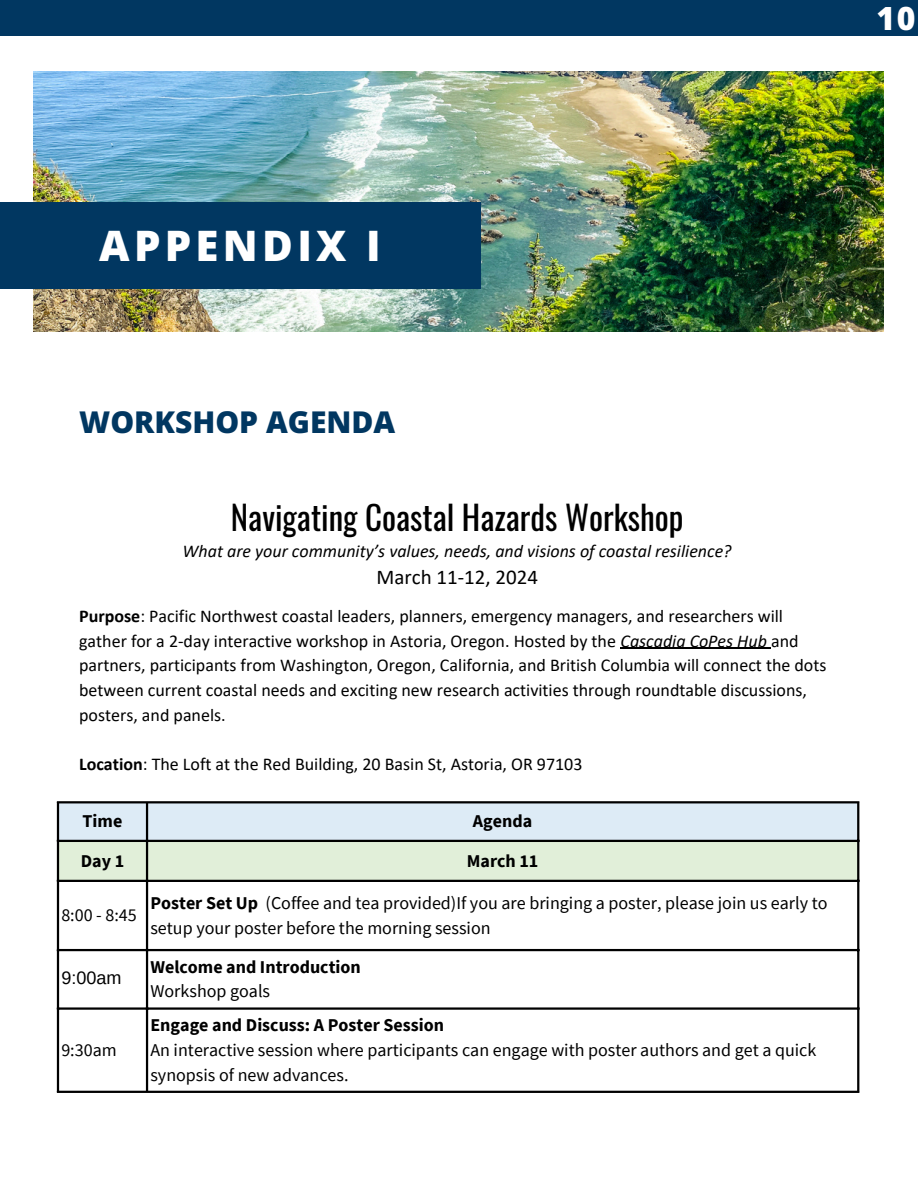
<style>
.page{position:relative;width:918px;height:1188px;background:#fff}
.page>*{position:absolute;margin:0;border:0;box-sizing:border-box;transform-origin:0 0}
.t1{font:800 42px "Open Sans";letter-spacing:.105em;color:#fff}
.t2{font:33px "Oswald";color:#000}
.t3{font:800 31.95px "Open Sans";color:#fff}
.t4{font:800 30px "Open Sans";color:#013761}
.t5{font:21px "Calibri";color:#000}
.t6{font:18px/24.8px "Calibri";color:#000}
.t7{font:18px/24.8px "Source Sans Pro";color:#000}
.t8{font:700 18px "Source Sans Pro";color:#000}
.t9{font:italic 18px "Calibri";color:#000}
.t10{font:18px "Arimo";color:#000}
.s1{font-weight:700}
.s2{font-style:italic}
</style>
<div class="page">
<div style="left:0;top:0;width:918px;height:36px;background:#013761"></div>
<img style="left:34px;top:72px;width:849px;height:260px">
<div style="left:0;top:202px;width:480px;height:87px;background:#013761"></div>
<svg style="left:59px;top:803px;width:798px;height:77px;background:#dce9e4"></svg>
<hr style="left:57px;top:803px;width:2px;height:288px;background:#000">
<hr style="left:146px;top:803px;width:2px;height:288px;background:#000">
<hr style="left:857px;top:803px;width:2px;height:288px;background:#000">
<hr style="left:57px;top:801px;width:802px;height:2px;background:#000">
<hr style="left:57px;top:840px;width:802px;height:2px;background:#000">
<hr style="left:57px;top:880px;width:802px;height:2px;background:#000">
<hr style="left:57px;top:949px;width:802px;height:2px;background:#000">
<hr style="left:57px;top:1007px;width:802px;height:3px;background:#000">
<hr style="left:57px;top:1091px;width:802px;height:2px;background:#000">
<hr style="left:621px;top:648px;width:150px;height:1px;background:#000">
<p class="t3" style="left:876px;top:-4px;width:41px">10</p>
<h1 class="t1" style="left:99px;top:217px;width:283px">APPENDIX I</h1>
<p class="t4" style="left:79px;top:401px;width:318px">WORKSHOP AGENDA</p>
<p class="t2" style="left:231px;top:492px;width:454px">Navigating Coastal Hazards Workshop</p>
<p class="t9" style="left:183px;top:544px;width:551px">What are your community’s values, needs, and visions of coastal resilience?</p>
<p class="t5" style="left:377px;top:568px;width:163px">March 11-12, 2024</p>
<p class="t6" style="left:79px;top:605px;width:749px"><span class="s1">Purpose</span>: Pacific Northwest coastal leaders, planners, emergency managers, and researchers will gather for a 2-day interactive workshop in Astoria, Oregon. Hosted by the <span class="s2">Cascadia CoPes Hub</span> and partners, participants from Washington, Oregon, California, and British Columbia will connect the dots between current coastal needs and exciting new research activities through roundtable discussions, posters, and panels.</p>
<p class="t6" style="left:79px;top:754px;width:505px"><span class="s1">Location</span>: The Loft at the Red Building, 20 Basin St, Astoria, OR 97103</p>
<p class="t8" style="left:83px;top:809px;width:41px">Time</p>
<h2 class="t8" style="left:473px;top:809px;width:61px">Agenda</h2>
<p class="t8" style="left:81px;top:849px;width:45px">Day 1</p>
<p class="t8" style="left:467px;top:849px;width:73px">March 11</p>
<p class="t7" style="left:61px;top:903px;width:77px">8:00 - 8:45</p>
<p class="t7" style="left:150px;top:890px;width:679px"><span class="s1">Poster Set Up</span> (Coffee and tea provided)If you are bringing a poster, please join us early to setup your poster before the morning session</p>
<p class="t10" style="left:61px;top:968px;width:62px">9:00am</p>
<p class="t7" style="left:61px;top:1037px;width:57px">9:30am</p>
<p class="t8" style="left:150px;top:955px;width:212px">Welcome and Introduction</p>
<p class="t7" style="left:150px;top:979px;width:121px">Workshop goals</p>
<p class="t8" style="left:150px;top:1013px;width:295px">Engage and Discuss: A Poster Session</p>
<p class="t7" style="left:150px;top:1037px;width:667px">An interactive session where participants can engage with poster authors and get a quick synopsis of new advances.</p>
</div>
